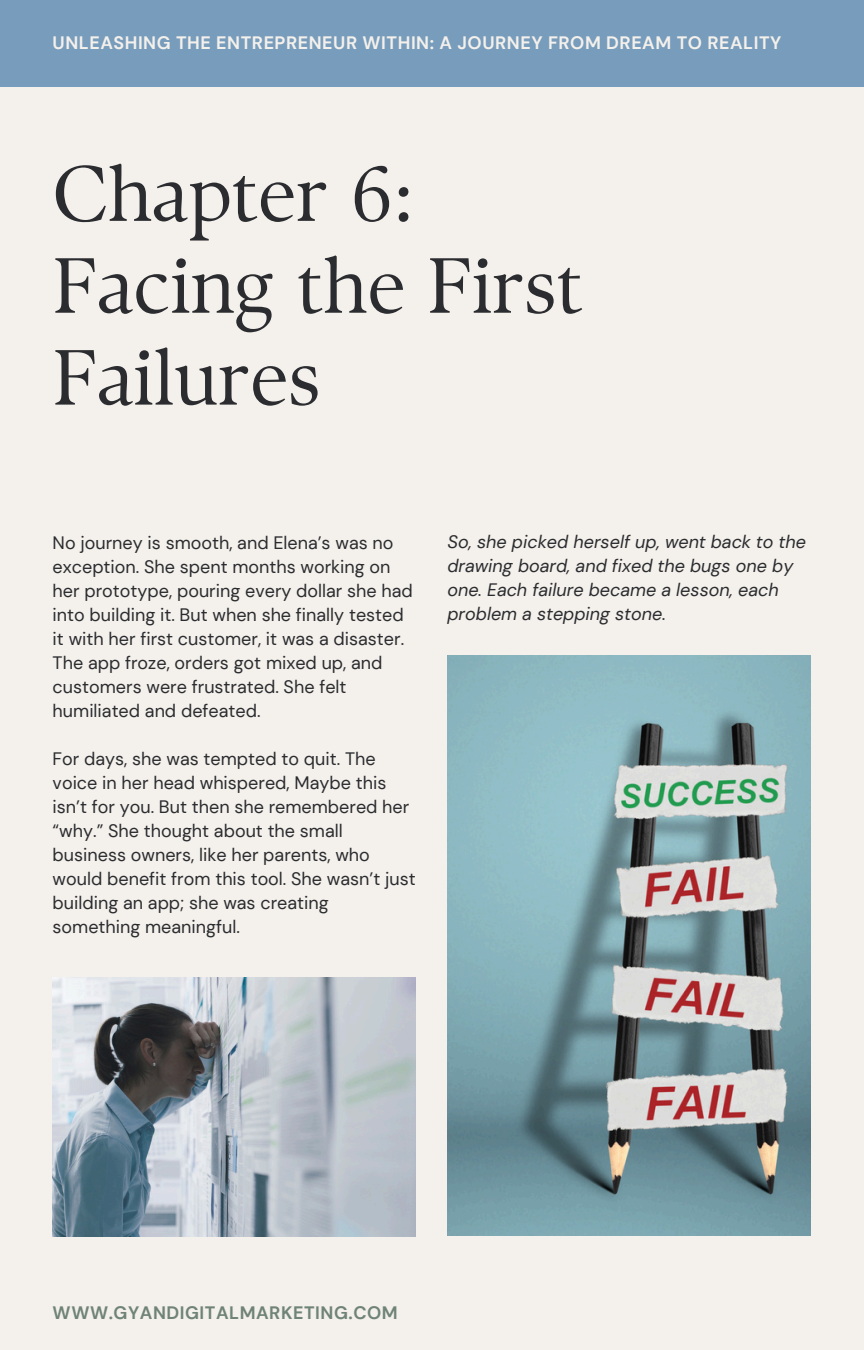
<style>
.page{position:relative;width:864px;height:1350px;background:#f4f0eb}
.page>*{position:absolute;margin:0;border:0;box-sizing:border-box;transform-origin:0 0}
.t1{font:78.08px/91.8px "TY Serif D";color:#2b2c30}
.t2{font:18px/24.1px "DM Sans";color:#2b2c30}
.t3{font:italic 18px/24.1px "DM Sans";color:#2b2c30}
.t4{font:700 18px "DM Sans";letter-spacing:.03em;color:#f4f0eb}
.t5{font:700 18px "DM Sans";letter-spacing:.03em;color:#6f8377}
</style>
<div class="page">
<div style="left:0;top:0;width:864px;height:86px;background:#779cbc"></div>
<img style="left:447px;top:655px;width:363px;height:581px">
<img style="left:53px;top:978px;width:362px;height:258px">
<p class="t4" style="left:53px;top:31px;width:730px">UNLEASHING THE ENTREPRENEUR WITHIN: A JOURNEY FROM DREAM TO REALITY</p>
<h2 class="t1" style="left:53px;top:148px;width:532px">Chapter 6:<br>Facing the First<br>Failures</h2>
<h1 class="t2" style="left:53px;top:531px;width:362px">No journey is smooth, and Elena’s was no exception. She spent months working on her prototype, pouring every dollar she had into building it. But when she finally tested it with her first customer, it was a disaster.<br>The app froze, orders got mixed up, and customers were frustrated. She felt humiliated and defeated.</h1>
<p class="t2" style="left:53px;top:747px;width:365px">For days, she was tempted to quit. The voice in her head whispered, Maybe this isn’t for you. But then she remembered her “why.” She thought about the small business owners, like her parents, who would benefit from this tool. She wasn’t just building an app; she was creating something meaningful.</p>
<p class="t3" style="left:447px;top:530px;width:360px">So, she picked herself up, went back to the drawing board, and fixed the bugs one by one. Each failure became a lesson, each problem a stepping stone.</p>
<p class="t5" style="left:53px;top:1301px;width:347px">WWW.GYANDIGITALMARKETING.COM</p>
</div>
